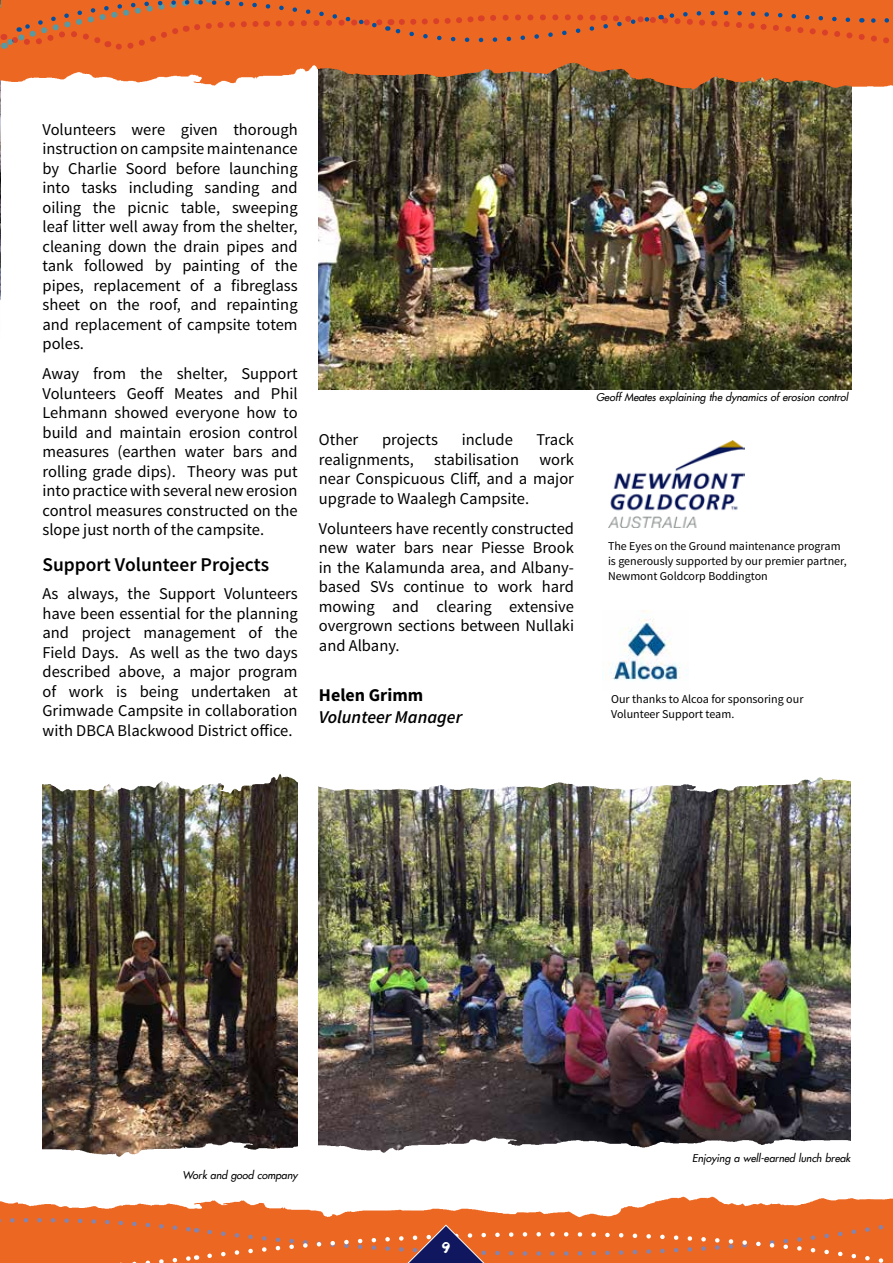
<style>
.page{position:relative;width:893px;height:1263px;background:#fff}
.page>*{position:absolute;margin:0;border:0;box-sizing:border-box;transform-origin:0 0}
.t1{font:600 19.5px "Source Sans Pro";color:#000}
.t2{font:italic 600 18px "Source Sans Pro";color:#000}
.t3{font:700 18px "Source Sans Pro";color:#000}
.t4{font:16.5px/19.5px "Source Sans Pro";color:#000;text-align:justify}
.t5{font:13.5px "Sand";color:#fff}
.t6{font:12px/15px "Source Sans Pro";color:#000}
.t7{font:italic 10.5px "Futura LT";color:#000}
</style>
<div class="page">
<img style="left:42px;top:807px;width:256px;height:331px">
<img style="left:42px;top:773px;width:256px;height:34px">
<img style="left:42px;top:1138px;width:256px;height:19px">
<img style="left:0;top:1196px;width:893px;height:12px">
<img style="left:318px;top:371px;width:308px;height:19px">
<img style="left:0;top:0;width:1px;height:338px">
<img style="left:0;top:283px;width:1px;height:55px">
<img style="left:319px;top:796px;width:531px;height:338px">
<img style="left:318px;top:777px;width:533px;height:19px">
<img style="left:318px;top:1134px;width:533px;height:19px">
<img style="left:319px;top:125px;width:532px;height:264px">
<img style="left:608px;top:440px;width:137px;height:87px">
<img style="left:602px;top:611px;width:86px;height:70px">
<svg style="left:0;top:1208px;width:893px;height:55px;background:#e46b2f"></svg>
<svg style="left:0;top:0;width:893px;height:125px;background:#c97849"></svg>
<p class="t4" style="left:43px;top:120px;width:257px">Volunteers were given thorough instruction on campsite maintenance by Charlie Soord before launching into tasks including sanding and oiling the picnic table, sweeping leaf litter well away from the shelter, cleaning down the drain pipes and tank followed by painting of the pipes, replacement of a fibreglass sheet on the roof, and repainting and replacement of campsite totem poles.</p>
<p class="t4" style="left:43px;top:364px;width:257px">Away from the shelter, Support Volunteers Geoff Meates and Phil Lehmann showed everyone how to build and maintain erosion control measures (earthen water bars and rolling grade dips). Theory was put into practice with several new erosion control measures constructed on the slope just north of the campsite.</p>
<p class="t1" style="left:43px;top:553px;width:228px">Support Volunteer Projects</p>
<p class="t4" style="left:43px;top:584px;width:257px">As always, the Support Volunteers have been essential for the planning and project management of the Field Days. As well as the two days described above, a major program of work is being undertaken at Grimwade Campsite in collaboration with DBCA Blackwood District office.</p>
<p class="t4" style="left:319px;top:430px;width:257px;text-indent:218px">Track realignments, stabilisation work near Conspicuous Cliff, and a major upgrade to Waalegh Campsite.</p>
<p class="t4" style="left:319px;top:519px;width:257px">Volunteers have recently constructed new water bars near Piesse Brook in the Kalamunda area, and Albany&shy;based SVs continue to work hard mowing and clearing extensive overgrown sections between Nullaki and Albany.</p>
<p class="t3" style="left:319px;top:683px;width:106px">Helen Grimm</p>
<p class="t2" style="left:319px;top:706px;width:145px">Volunteer Manager</p>
<p class="t4" style="left:319px;top:430px;width:41px">Other</p>
<p class="t4" style="left:382px;top:430px;width:57px">projects</p>
<p class="t4" style="left:462px;top:430px;width:53px">include</p>
<p class="t7" style="left:596px;top:390px;width:253px">Geoff Meates explaining the dynamics of erosion control</p>
<p class="t6" style="left:608px;top:538px;width:240px">The Eyes on the Ground maintenance program is generously supported by our premier partner,<br>Newmont Goldcorp Boddington</p>
<p class="t6" style="left:611px;top:691px;width:194px">Our thanks to Alcoa for sponsoring our<br>Volunteer Support team.</p>
<p class="t7" style="left:182px;top:1168px;width:117px">Work and good company</p>
<p class="t5" style="left:442px;top:1239px;width:11px">9</p>
<p class="t7" style="left:692px;top:1151px;width:160px">Enjoying a well-earned lunch break</p>
</div>
